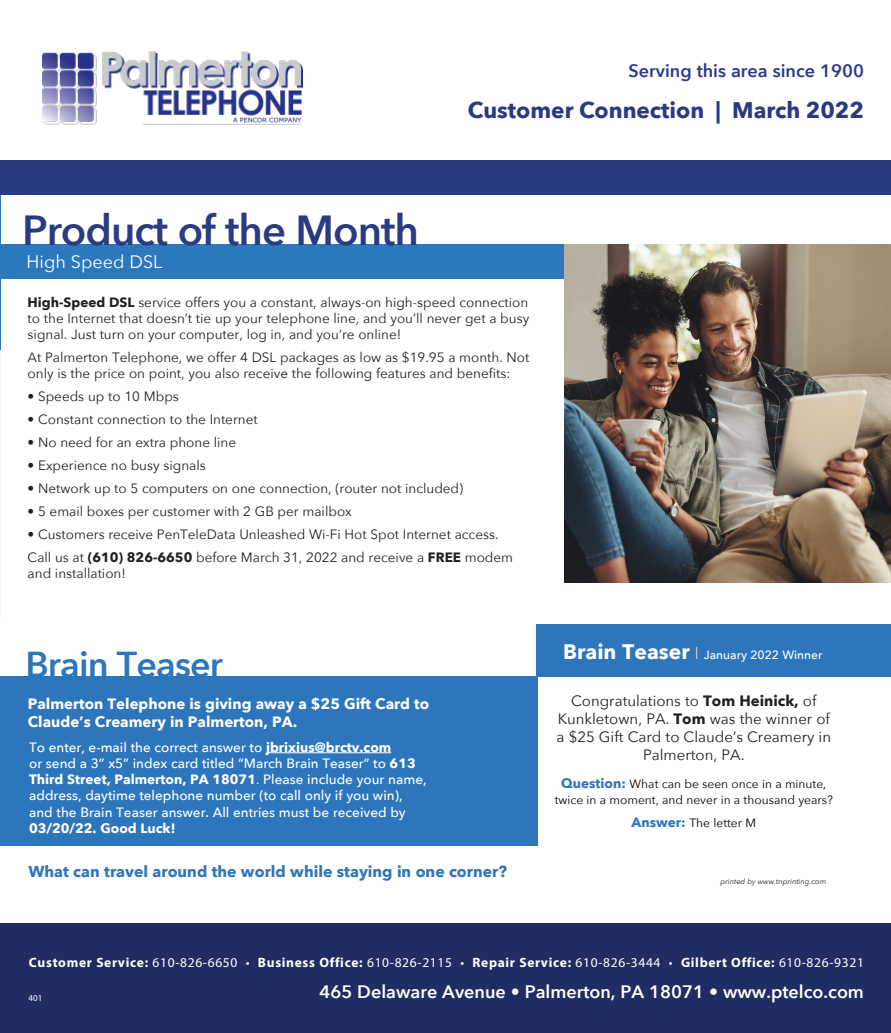
<style>
.page{position:relative;width:891px;height:1033px;background:#fff}
.page>*{position:absolute;margin:0;border:0;box-sizing:border-box;transform-origin:0 0}
.t1{font:600 42px "Avenir Next";letter-spacing:-.025em;color:#293b82}
.t2{font:600 36px "Avenir Next";letter-spacing:-.025em;color:#2e76bc}
.t3{font:700 22.5px "Avenir Next";color:#2a3981}
.t4{font:600 18px "Avenir Next";color:#fff}
.t5{font:600 18px "Avenir Next";color:#2b398e}
.t6{font:18px "Avenir Next";color:#fff}
.t7{font:700 15.75px "Avenir Next";color:#2e76bc}
.t8{font:15px/18px "Avenir Next";color:#231f20;text-align:center}
.t9{font:700 15px/18px "Avenir Next";color:#fff}
.t10{font:13.5px/16.2px "Avenir Next";color:#231f20}
.t11{font:500 13.5px/16.2px "Avenir Next";color:#fff}
.t12{font:700 13.5px "Myriad Pro";letter-spacing:.05em;color:#fff}
.t13{font:12px/15.8px "Avenir Next";color:#040503;text-align:center}
.t14{font:500 12px "Avenir Next";color:#fff}
.t15{font:12px "Avenir Next";color:#000}
.t16{font:9px "Myriad Pro";color:#fff}
.t17{font:italic 7.5px "Avenir Next";color:#231f20}
.s1{font-weight:700}
.s2{font-family:"Avenir Next LT Pro"}
.s3{font-weight:400}
.s4{font-weight:700;font-size:21px}
.s5{font-family:"Avenir Next LT Pro";font-weight:700}
.s6{font-weight:700;font-size:13.5px;color:#2e76bc}
</style>
<div class="page">
<img style="left:42px;top:51px;width:261px;height:74px">
<div style="left:0;top:923px;width:891px;height:110px;background:#212d62"></div>
<div style="left:0;top:245px;width:565px;height:34px;background:#2c78bd"></div>
<hr style="left:0;top:329px;width:1px;height:289px;background:#f5f7f7">
<hr style="left:0;top:194px;width:1px;height:155px;background:#2c78bd">
<div style="left:0;top:676px;width:537px;height:169px;background:#2e76bc"></div>
<hr style="left:266px;top:752px;width:125px;height:1px;background:#fff">
<div style="left:537px;top:624px;width:354px;height:52px;background:#2e76bc"></div>
<div style="left:0;top:160px;width:891px;height:34px;background:#2a3a82"></div>
<img style="left:565px;top:245px;width:326px;height:338px">
<p class="t5" style="left:629px;top:55px;width:237px">Serving this area since 1900</p>
<p class="t3" style="left:468px;top:91px;width:398px">Customer Connection | March 2022</p>
<p class="t1" style="left:22px;top:194px;width:398px">Product of the Month</p>
<p class="t6" style="left:27px;top:246px;width:137px">High Speed DSL</p>
<p class="t10" style="left:28px;top:293px;width:503px;text-align:justify"><span class="s1">High-Speed DSL</span> service offers you a constant, always-on high-speed connection to the Internet that doesn’t tie up your telephone line, and you’ll never get a busy signal. Just turn on your computer, log in, and you’re online!</p>
<p class="t10" style="left:28px;top:349px;width:503px">At Palmerton Telephone, we offer 4 DSL packages as low as $19.95 a month. Not only is the price on point, you also receiv<span class="s2">e</span> the following features and benefits:</p>
<p class="t10" style="left:28px;top:388px;width:153px">• Speeds up to 10 Mbps</p>
<p class="t10" style="left:28px;top:411px;width:232px">• Constant connection to the Internet</p>
<p class="t10" style="left:28px;top:434px;width:210px">• No need for an extra phone line</p>
<p class="t10" style="left:28px;top:457px;width:180px">• Experience no busy signals</p>
<p class="t10" style="left:28px;top:480px;width:437px">• Network up to 5 computers on one connection, (router not included)</p>
<p class="t10" style="left:28px;top:503px;width:326px">• 5 email boxes per customer with 2 GB per mailbox</p>
<p class="t10" style="left:28px;top:526px;width:472px">• Customers receive PenTeleData Unleashed Wi-Fi Hot Spot Internet access.</p>
<p class="t10" style="left:28px;top:549px;width:487px">Call us at <span class="s1">(610) 826-6650</span> before March 31, 2022 and receive a <span class="s1">FREE</span> modem and installation!</p>
<p class="t2" style="left:26px;top:634px;width:199px">Brain Teaser</p>
<p class="t9" style="left:28px;top:694px;width:403px">Palmerton Telephone is giving away a $25 Gift Card to<br>Claude’s Creamery in Palmerton, PA.</p>
<p class="t11" style="left:29px;top:738px;width:364px">To enter, e-mail the correct answer to <span class="s1">jbrixius@brctv.com</span></p>
<p class="t11" style="left:29px;top:755px;width:399px">or send a 3” x5” index card titled “March Brain Teaser” to <span class="s1">613<br>Third Street, Palmerton, PA 18071</span><span class="s3">.</span> Please include your name, address, daytime telephone number (to call only if you win), and the Brain Teaser answer. All entries must be received by <span class="s1">03/20/22. Good Luck!</span></p>
<p class="t7" style="left:28px;top:858px;width:480px">What can travel around the world while staying in one corner?</p>
<p class="t14" style="left:563px;top:645px;width:261px"><span class="s4">Brain Teaser</span> <sup>|</sup> January 2022 Winner</p>
<p class="t8" style="left:557px;top:691px;width:276px">Congratulations to <span class="s1">Tom Heinic</span><span class="s5">k</span><span class="s1">,</span> of<br>Kunkletown, PA. <span class="s1">Tom</span> was the winner of a $25 Gift Card to Claude’s Creamery in<br>Palmerton, PA.</p>
<p class="t13" style="left:555px;top:775px;width:280px"><span class="s6">Question:</span> What can be seen once in a minute, twice in a moment, and never in a thousand years?</p>
<p class="t15" style="left:632px;top:812px;width:126px"><span class="s6">Answer:</span> The letter M</p>
<p class="t17" style="left:721px;top:875px;width:107px">printed by www.tnprinting.com</p>
<p class="t12" style="left:29px;top:954px;width:837px">Customer Service: <span class="s3">610-826-6650 •</span> Business Office: <span class="s3">610-826-2115 •</span> Repair Service: <span class="s3">610-826-3444 •</span> Gilbert Office: <span class="s3">610-826-9321</span></p>
<p class="t16" style="left:28px;top:992px;width:15px">401</p>
<p class="t4" style="left:319px;top:976px;width:546px">465 Delaware Avenue • Palmerton, PA 18071 • www.ptelco.com</p>
</div>
